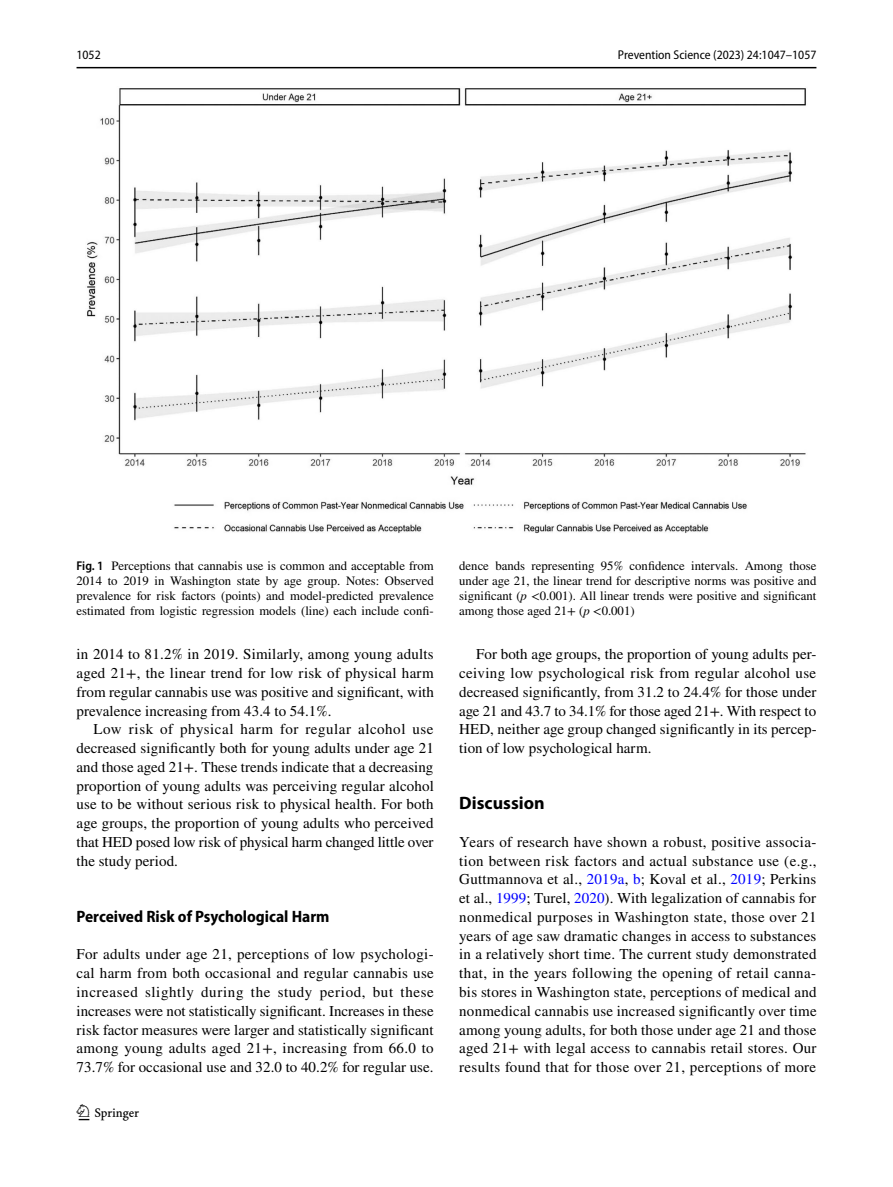
<style>
.page{position:relative;width:893px;height:1187px;background:#fff}
.page>*{position:absolute;margin:0;border:0;box-sizing:border-box;transform-origin:0 0}
.t1{font:22.5px "Springnew Regular 2";color:#000}
.t2{font:700 18px "Myriad Pro";color:#000}
.t3{font:700 semi-condensed 16.5px "Myriad Pro";color:#000}
.t4{font:15px/18.8px "STIX";letter-spacing:.005em;color:#000;text-align:justify}
.t5{font:12.75px/15px "STIX";color:#000;text-align:justify}
.t6{font:semi-condensed 12.75px "Myriad Pro";color:#000}
.s1{font-family:"Myriad Pro";font-weight:600;font-stretch:semi-condensed}
.s2{font-style:italic}
.s3{color:#00f}
</style>
<div class="page">
<hr style="left:77px;top:67px;width:739px;height:1px;background:#000">
<img style="left:87px;top:88px;width:719px;height:446px">
<p class="t6" style="left:77px;top:48px;width:26px">1052</p>
<p class="t6" style="left:618px;top:48px;width:200px">Prevention Science (2023) 24:1047–1057</p>
<p class="t5" style="left:77px;top:559px;width:359px"><span class="s1">Fig. 1</span> Perceptions that cannabis use is common and acceptable from 2014 to 2019 in Washington state by age group. Notes: Observed prevalence for risk factors (points) and model-predicted prevalence estimated from logistic regression models (line) each include confi-</p>
<p class="t5" style="left:459px;top:559px;width:359px">dence bands representing 95% confidence intervals. Among those under age 21, the linear trend for descriptive norms was positive and significant (<span class="s2">p</span> &lt;0.001). All linear trends were positive and significant among those aged 21+ (<span class="s2">p</span> &lt;0.001)</p>
<p class="t4" style="left:77px;top:646px;width:359px">in 2014 to 81.2% in 2019. Similarly, among young adults aged 21+, the linear trend for low risk of physical harm from regular cannabis use was positive and significant, with prevalence increasing from 43.4 to 54.1%.</p>
<p class="t4" style="left:77px;top:721px;width:359px;text-indent:17px">Low risk of physical harm for regular alcohol use decreased significantly both for young adults under age 21 and those aged 21+. These trends indicate that a decreasing proportion of young adults was perceiving regular alcohol use to be without serious risk to physical health. For both age groups, the proportion of young adults who perceived that HED posed low risk of physical harm changed little over the study period.</p>
<p class="t3" style="left:77px;top:907px;width:254px">Perceived Risk of Psychological Harm</p>
<p class="t4" style="left:77px;top:946px;width:359px">For adults under age 21, perceptions of low psychologi&shy;cal harm from both occasional and regular cannabis use increased slightly during the study period, but these increases were not statistically significant. Increases in these risk factor measures were larger and statistically significant among young adults aged 21+, increasing from 66.0 to 73.7% for occasional use and 32.0 to 40.2% for regular use.</p>
<h1 class="t1" style="left:79px;top:1104px;width:62px">1 3</h1>
<p class="t4" style="left:459px;top:646px;width:359px;text-indent:17px">For both age groups, the proportion of young adults per&shy;ceiving low psychological risk from regular alcohol use decreased significantly, from 31.2 to 24.4% for those under age 21 and 43.7 to 34.1% for those aged 21+. With respect to HED, neither age group changed significantly in its percep&shy;tion of low psychological harm.</p>
<p class="t2" style="left:459px;top:791px;width:87px">Discussion</p>
<p class="t4" style="left:459px;top:833px;width:359px">Years of research have shown a robust, positive associa&shy;tion between risk factors and actual substance use (e.g., Guttmannova et al., <span class="s3">2019a</span>, <span class="s3">b</span>; Koval et al., <span class="s3">2019</span>; Perkins et al., <span class="s3">1999</span>; Turel, <span class="s3">2020</span>). With legalization of cannabis for nonmedical purposes in Washington state, those over 21 years of age saw dramatic changes in access to substances in a relatively short time. The current study demonstrated that, in the years following the opening of retail canna&shy;bis stores in Washington state, perceptions of medical and nonmedical cannabis use increased significantly over time among young adults, for both those under age 21 and those aged 21+ with legal access to cannabis retail stores. Our results found that for those over 21, perceptions of more</p>
</div>
